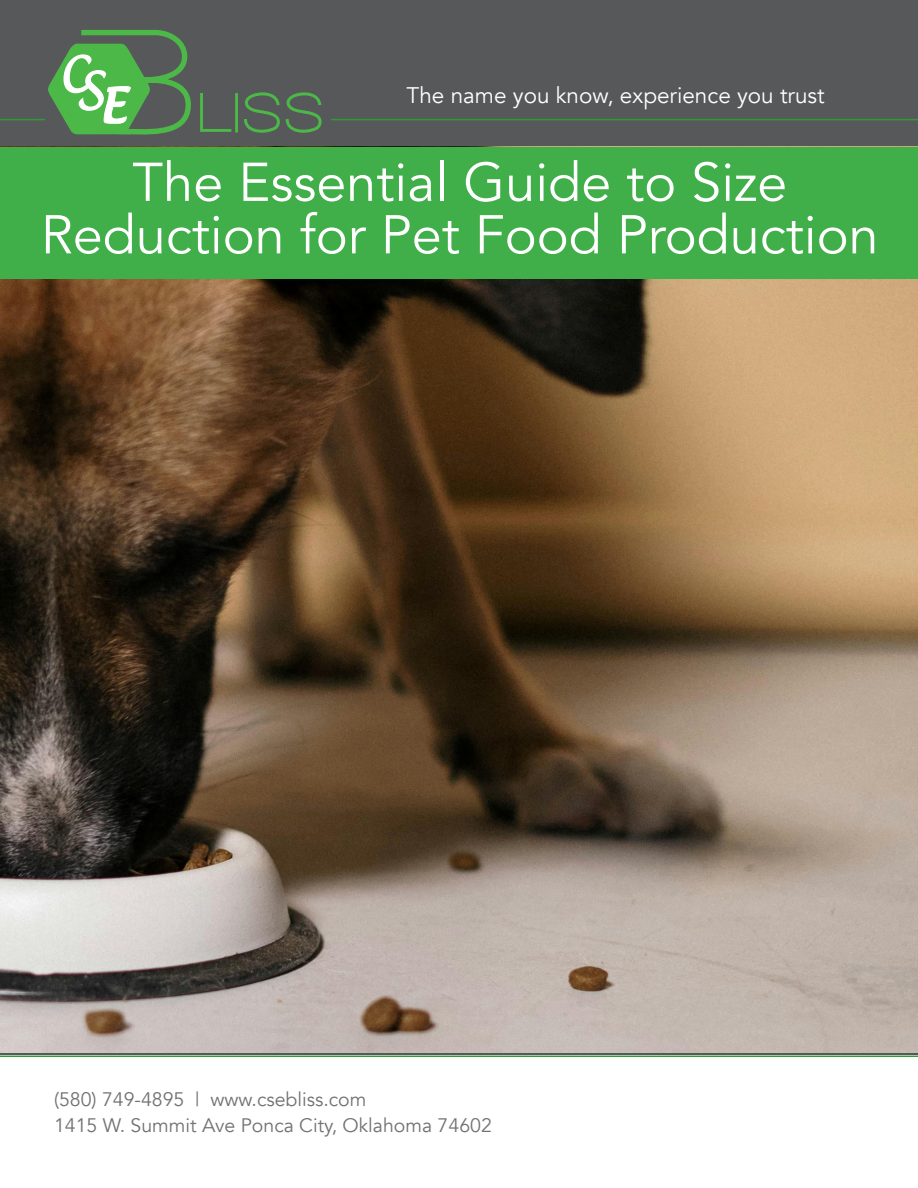
<style>
.page{position:relative;width:918px;height:1188px;background:#fff}
.page>*{position:absolute;margin:0;border:0;box-sizing:border-box;transform-origin:0 0}
.t1{font:54px/52.5px "Avenir";color:#fff;text-align:center}
.t2{font:22.5px "Avenir";color:#fff}
.t3{font:19.5px "Avenir";color:#717271}
</style>
<div class="page">
<div style="left:0;top:0;width:918px;height:1054px;background:#57585a"></div>
<hr style="left:0;top:119px;width:45px;height:1px;background:#393">
<hr style="left:331px;top:119px;width:587px;height:1px;background:#393">
<hr style="left:0;top:1056px;width:918px;height:1px;background:#393">
<img style="left:0;top:279px;width:918px;height:774px">
<div style="left:0;top:147px;width:918px;height:132px;background:#40ae49"></div>
<svg style="left:48px;top:29px;width:142px;height:106px"></svg>
<svg style="left:200px;top:92px;width:122px;height:41px"></svg>
<p class="t2" style="left:407px;top:82px;width:420px">The name you know, experience you trust</p>
<p class="t1" style="left:41px;top:157px;width:839px">The Essential Guide to Size<br>Reduction for Pet Food Production</p>
<p class="t3" style="left:54px;top:1088px;width:314px">(580) 749-4895 | www.csebliss.com</p>
<p class="t3" style="left:54px;top:1113px;width:439px">1415 W. Summit Ave Ponca City, Oklahoma 74602</p>
</div>
